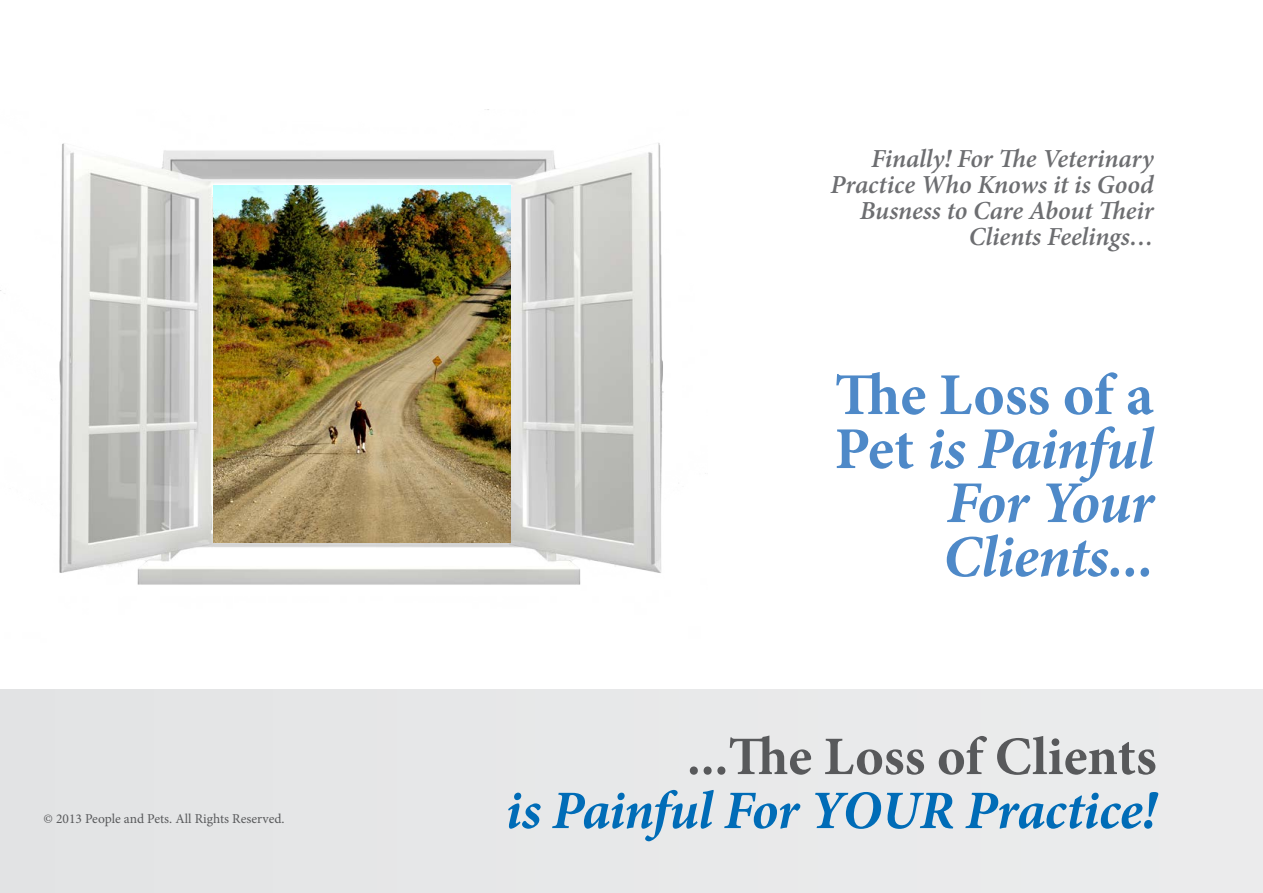
<style>
.page{position:relative;width:1263px;height:893px;background:#fff}
.page>*{position:absolute;margin:0;border:0;box-sizing:border-box;transform-origin:0 0}
.t1{font:italic 700 59.4px/54px "Minion Pro";letter-spacing:-.015em;color:#4e89c8;text-align:right}
.t2{font:italic 700 54.3px "Minion Pro";letter-spacing:-.015em;color:#006cb7}
.t3{font:700 54.3px "Minion Pro";color:#58595b}
.t4{font:italic 600 25.95px/26px "Minion Pro";letter-spacing:-.005em;color:#6d6e71;text-align:right}
.t5{font:13.5px "Minion Pro";color:#58595b}
.s1{font-style:normal}
</style>
<div class="page">
<div style="left:0;top:689px;width:1263px;height:204px;background:#e7e8e9"></div>
<img style="left:0;top:143px;width:706px;height:442px">
<img style="left:214px;top:185px;width:296px;height:357px">
<p class="t5" style="left:44px;top:810px;width:243px">© 2013 People and Pets. All Rights Reserved.</p>
<p class="t4" style="left:830px;top:146px;width:325px">Finally! For The Veterinary<br>Practice Who Knows it is Good<br>Busness to Care About Their<br>Clients Feelings…</p>
<h1 class="t1" style="left:834px;top:367px;width:321px"><span class="s1">The Loss of a<br>Pet</span> is Painful<br>For Your<br>Clients...</h1>
<h2 class="t3" style="left:687px;top:718px;width:471px">...The Loss of Clients</h2>
<h2 class="t2" style="left:506px;top:772px;width:652px">is Painful For YOUR Practice!</h2>
</div>
